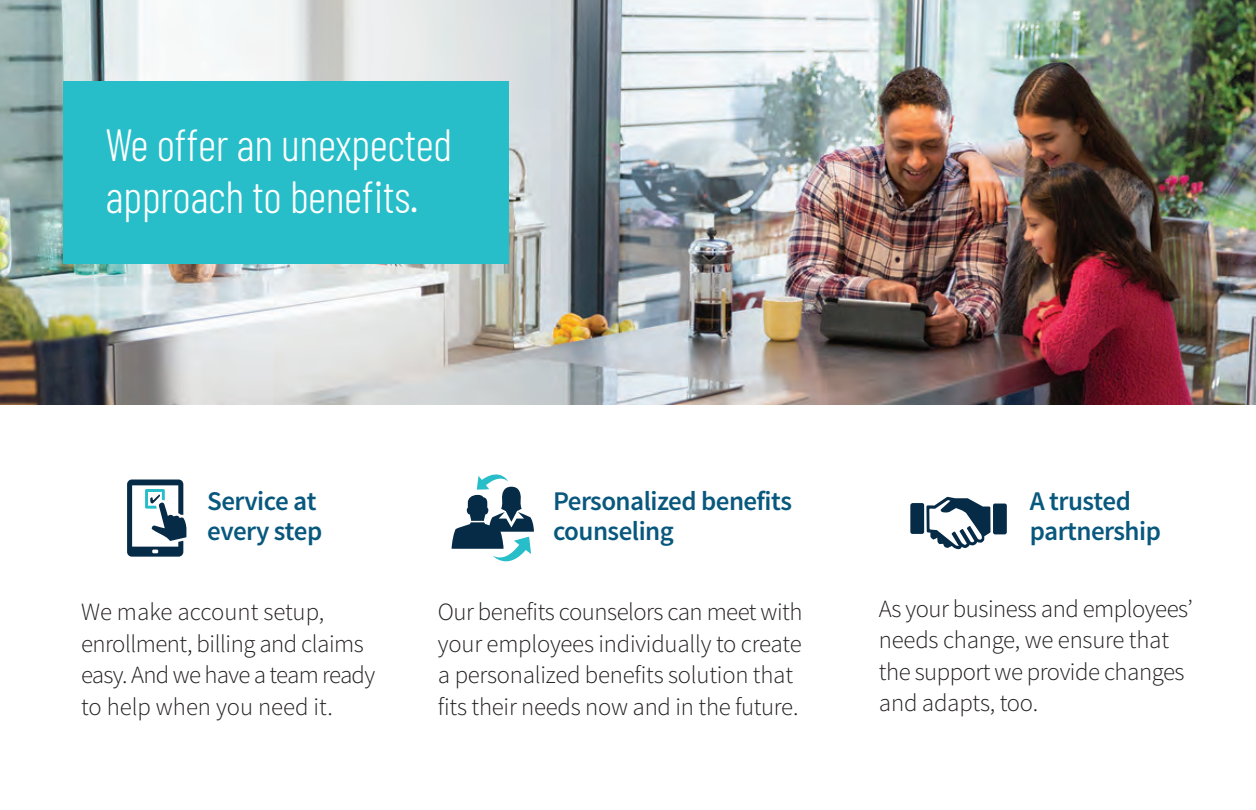
<style>
.page{position:relative;width:1256px;height:810px;background:#fff}
.page>*{position:absolute;margin:0;border:0;box-sizing:border-box;transform-origin:0 0}
.t1{font:300 45px/51.8px "Barlow Condensed";letter-spacing:-.01em;color:#fff}
.t2{font:600 27px/29.2px "Source Sans Pro";letter-spacing:-.02em;color:#08587e}
.t3{font:300 24.75px/31.5px "Source Sans Pro";letter-spacing:-.015em;color:#231f20}
</style>
<div class="page">
<img style="left:0;top:0;width:1256px;height:405px">
<svg style="left:127px;top:480px;width:59px;height:77px"></svg>
<svg style="left:451px;top:474px;width:83px;height:88px"></svg>
<div style="left:910px;top:503px;width:14px;height:31px;background:#062b47;border-radius:2px"></div>
<div style="left:993px;top:504px;width:13px;height:30px;background:#062b47;border-radius:2px"></div>
<svg style="left:926px;top:497px;width:64px;height:52px"></svg>
<div style="left:63px;top:81px;width:446px;height:182px;background:#28bec9"></div>
<h1 class="t1" style="left:105px;top:116px;width:348px">We offer an unexpected approach to benefits.</h1>
<p class="t2" style="left:207px;top:488px;width:117px">Service at every step</p>
<p class="t2" style="left:553px;top:488px;width:240px">Personalized benefits counseling</p>
<p class="t2" style="left:1029px;top:488px;width:133px">A trusted partnership</p>
<p class="t3" style="left:81px;top:597px;width:296px">We make account setup, enrollment, billing and claims easy. And we have a team ready to help when you need it.</p>
<p class="t3" style="left:438px;top:597px;width:366px">Our benefits counselors can meet with your employees individually to create a personalized benefits solution that fits their needs now and in the future.</p>
<p class="t3" style="left:879px;top:593px;width:315px">As your business and employees’ needs change, we ensure that the support we provide changes and adapts, too.</p>
</div>
